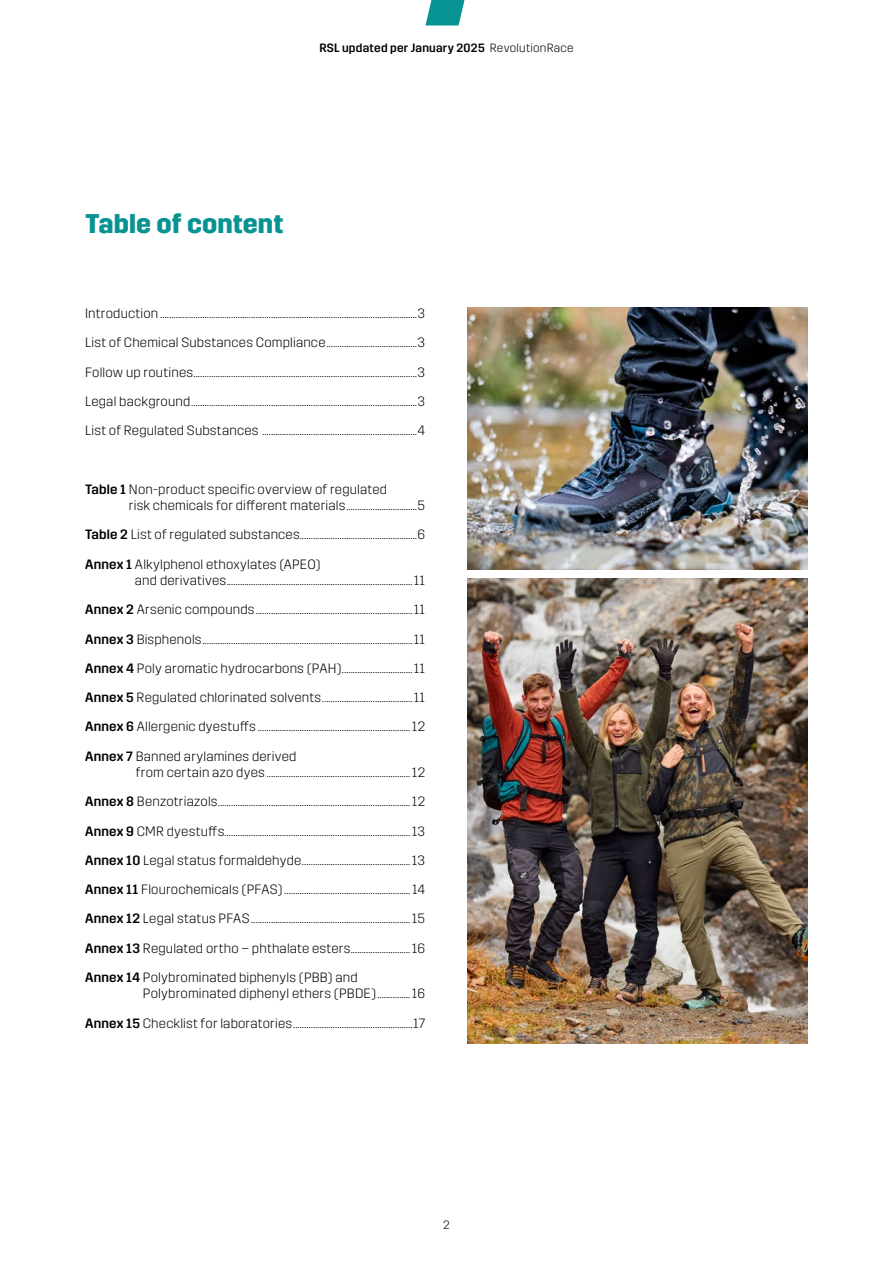
<style>
.page{position:relative;width:893px;height:1263px;background:#fff}
.page>*{position:absolute;margin:0;border:0;box-sizing:border-box;transform-origin:0 0}
.t1{font:700 27px "Trim";color:#089393}
.t2{font:300 13.5px/29.2px "Trim";letter-spacing:.015em;color:#000;text-align:justify}
.t3{font:500 12px "Trim";letter-spacing:.02em;color:#000}
.t4{font:300 12px "Trim";color:#000}
.s1{font-weight:300}
.s2{font-weight:500}
</style>
<div class="page">
<svg style="left:425px;top:0;width:40px;height:26px"></svg>
<img style="left:468px;top:578px;width:340px;height:466px">
<img style="left:468px;top:308px;width:340px;height:262px">
<p class="t3" style="left:319px;top:41px;width:256px">RSL updated per January 2025 <span class="s1">RevolutionRace</span></p>
<h1 class="t1" style="left:85px;top:208px;width:200px">Table of content</h1>
<p class="t2" style="left:85px;top:299px;width:342px">Introduction ....................................................................................................................3<br>List of Chemical Substances Compliance.........................................3<br>Follow up routines.....................................................................................................3<br>Legal background......................................................................................................3<br>List of Regulated Substances ......................................................................4</p>
<p class="t2" style="left:129px;top:481px;width:298px;line-height:16.5px;text-indent:-44px"><span class="s2">Table 1</span> Non-product specific overview of regulated<br>risk chemicals for different materials................................5</p>
<p class="t2" style="left:85px;top:520px;width:342px"><span class="s2">Table 2</span> List of regulated substances.....................................................6<br><span class="s2">Annex 1</span> Alkylphenol ethoxylates (APEO)</p>
<p class="t2" style="left:85px;top:566px;width:342px;text-indent:50px">and derivatives....................................................................................11<br><span class="s2">Annex 2</span> Arsenic compounds.......................................................................11<br><span class="s2">Annex 3</span> Bisphenols...............................................................................................11<br><span class="s2">Annex 4</span> Poly aromatic hydrocarbons (PAH)................................11<br><span class="s2">Annex 5</span> Regulated chlorinated solvents.........................................11<br><span class="s2">Annex 6</span> Allergenic dyestuffs.....................................................................12<br><span class="s2">Annex 7</span> Banned arylamines derived</p>
<p class="t2" style="left:85px;top:758px;width:342px;text-indent:51px">from certain azo dyes .................................................................12<br><span class="s2">Annex 8</span> Benzotriazols.......................................................................................12<br><span class="s2">Annex 9</span> CMR dyestuffs....................................................................................13<br><span class="s2">Annex 10</span> Legal status formaldehyde.................................................13<br><span class="s2">Annex 11</span> Flourochemicals (PFAS)......................................................... 14<br><span class="s2">Annex 12</span> Legal status PFAS........................................................................15<br><span class="s2">Annex 13</span> Regulated ortho – phthalate esters...........................16<br><span class="s2">Annex 14</span> Polybrominated biphenyls (PBB) and</p>
<p class="t2" style="left:85px;top:979px;width:342px;text-align:right">Polybrominated diphenyl ethers (PBDE)...............16<br><span class="s2">Annex 15</span> Checklist for laboratories......................................................17</p>
<p class="t4" style="left:443px;top:1218px;width:8px">2</p>
</div>
